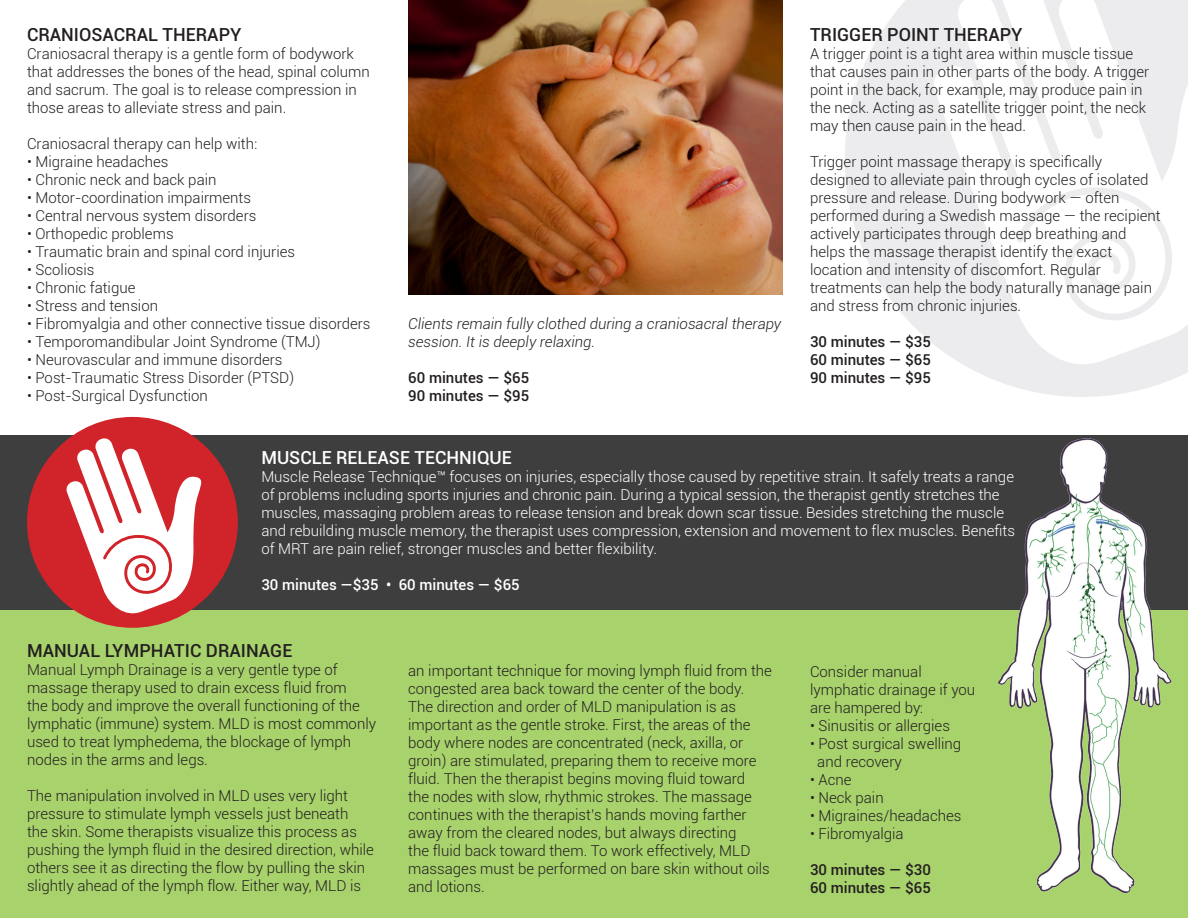
<style>
.page{position:relative;width:1188px;height:918px;background:#fff}
.page>*{position:absolute;margin:0;border:0;box-sizing:border-box;transform-origin:0 0}
.t1{font:500 18px "Roboto";color:#231f20}
.t2{font:500 18px "Roboto";color:#fff}
.t3{font:300 15px/18px "Roboto";color:#231f20}
.t4{font:300 15px/18px "Roboto";color:#fff}
.t5{font:500 15px "Roboto";color:#231f20}
.t6{font:italic 300 15px/18px "Roboto";color:#231f20}
.t7{font:500 15px "Roboto";color:#fff}
</style>
<div class="page">
<svg style="left:845px;top:0;width:343px;height:397px"></svg>
<div style="left:0;top:604px;width:1188px;height:314px;background:#a8d26c"></div>
<img style="left:408px;top:0;width:375px;height:295px">
<div style="left:0;top:435px;width:1188px;height:175px;background:#3e3e3f"></div>
<img style="left:997px;top:438px;width:175px;height:456px">
<svg style="left:27px;top:417px;width:211px;height:211px"></svg>
<p class="t1" style="left:27px;top:21px;width:216px">CRANIOSACRAL THERAPY</p>
<p class="t3" style="left:27px;top:44px;width:344px">Craniosacral therapy is a gentle form of bodywork that addresses the bones of the head, spinal column and sacrum. The goal is to release compression in those areas to alleviate stress and pain.</p>
<p class="t3" style="left:27px;top:134px;width:232px">Craniosacral therapy can help with:</p>
<p class="t3" style="left:27px;top:152px;width:143px">• Migraine headaches</p>
<p class="t3" style="left:27px;top:170px;width:191px">• Chronic neck and back pain</p>
<p class="t3" style="left:27px;top:188px;width:226px">• Motor-coordination impairments</p>
<p class="t3" style="left:27px;top:206px;width:231px">• Central nervous system disorders</p>
<p class="t3" style="left:27px;top:224px;width:148px">• Orthopedic problems</p>
<p class="t3" style="left:27px;top:242px;width:270px">• Traumatic brain and spinal cord injuries</p>
<p class="t3" style="left:27px;top:260px;width:69px">• Scoliosis</p>
<p class="t3" style="left:27px;top:278px;width:110px">• Chronic fatigue</p>
<p class="t3" style="left:27px;top:296px;width:133px">• Stress and tension</p>
<p class="t3" style="left:27px;top:314px;width:345px">• Fibromyalgia and other connective tissue disorders</p>
<p class="t3" style="left:27px;top:332px;width:295px">• Temporomandibular Joint Syndrome (TMJ)</p>
<p class="t3" style="left:27px;top:350px;width:257px">• Neurovascular and immune disorders</p>
<p class="t3" style="left:27px;top:368px;width:269px">• Post-Traumatic Stress Disorder (PTSD)</p>
<p class="t3" style="left:27px;top:386px;width:183px">• Post-Surgical Dysfunction</p>
<p class="t6" style="left:408px;top:315px;width:375px">Clients remain fully clothed during a craniosacral therapy session. It is deeply relaxing.</p>
<p class="t5" style="left:408px;top:367px;width:122px">60 minutes — $65</p>
<p class="t5" style="left:408px;top:385px;width:122px">90 minutes — $95</p>
<p class="t1" style="left:810px;top:21px;width:214px">TRIGGER POINT THERAPY</p>
<p class="t3" style="left:810px;top:44px;width:341px">A trigger point is a tight area within muscle tissue that causes pain in other parts of the body. A trigger point in the back, for example, may produce pain in the neck. Acting as a satellite trigger point, the neck may then cause pain in the head.</p>
<p class="t3" style="left:810px;top:152px;width:352px">Trigger point massage therapy is specifically designed to alleviate pain through cycles of isolated pressure and release. During bodywork — often performed during a Swedish massage — the recipient actively participates through deep breathing and helps the massage therapist identify the exact location and intensity of discomfort. Regular treatments can help the body naturally manage pain and stress from chronic injuries.</p>
<p class="t5" style="left:810px;top:331px;width:122px">30 minutes — $35</p>
<p class="t5" style="left:810px;top:349px;width:122px">60 minutes — $65</p>
<p class="t5" style="left:810px;top:367px;width:122px">90 minutes — $95</p>
<p class="t2" style="left:261px;top:445px;width:252px">MUSCLE RELEASE TECHNIQUE</p>
<p class="t4" style="left:261px;top:468px;width:755px">Muscle Release Technique™ focuses on injuries, especially those caused by repetitive strain. It safely treats a range of problems including sports injuries and chronic pain. During a typical session, the therapist gently stretches the muscles, massaging problem areas to release tension and break down scar tissue. Besides stretching the muscle and rebuilding muscle memory, the therapist uses compression, extension and movement to flex muscles. Benefits of MRT are pain relief, stronger muscles and better flexibility.</p>
<p class="t7" style="left:261px;top:575px;width:260px">30 minutes —$35 • 60 minutes — $65</p>
<p class="t1" style="left:27px;top:638px;width:267px">MANUAL LYMPHATIC DRAINAGE</p>
<p class="t3" style="left:27px;top:660px;width:351px">Manual Lymph Drainage is a very gentle type of massage therapy used to drain excess fluid from<br>the body and improve the overall functioning of the lymphatic (immune) system. MLD is most commonly used to treat lymphedema, the blockage of lymph nodes in the arms and legs.</p>
<p class="t3" style="left:27px;top:786px;width:348px">The manipulation involved in MLD uses very light pressure to stimulate lymph vessels just beneath<br>the skin. Some therapists visualize this process as pushing the lymph fluid in the desired direction, while others see it as directing the flow by pulling the skin slightly ahead of the lymph flow. Either way, MLD is</p>
<p class="t3" style="left:408px;top:661px;width:365px">an important technique for moving lymph fluid from the congested area back toward the center of the body.</p>
<p class="t3" style="left:408px;top:697px;width:363px">The direction and order of MLD manipulation is as important as the gentle stroke. First, the areas of the body where nodes are concentrated (neck, axilla, or groin) are stimulated, preparing them to receive more fluid. Then the therapist begins moving fluid toward the nodes with slow, rhythmic strokes. The massage continues with the therapist’s hands moving farther away from the cleared nodes, but always directing<br>the fluid back toward them. To work effectively, MLD massages must be performed on bare skin without oils and lotions.</p>
<p class="t3" style="left:810px;top:662px;width:113px">Consider manual</p>
<p class="t3" style="left:810px;top:680px;width:167px">lymphatic drainage if you</p>
<p class="t3" style="left:810px;top:698px;width:114px">are hampered by:</p>
<p class="t3" style="left:810px;top:716px;width:142px">• Sinusitis or allergies</p>
<p class="t3" style="left:810px;top:734px;width:153px">• Post surgical swelling</p>
<p class="t3" style="left:817px;top:752px;width:86px">and recovery</p>
<p class="t3" style="left:810px;top:770px;width:43px">• Acne</p>
<p class="t3" style="left:810px;top:788px;width:75px">• Neck pain</p>
<p class="t3" style="left:810px;top:806px;width:153px">• Migraines/headaches</p>
<p class="t3" style="left:810px;top:824px;width:95px">• Fibromyalgia</p>
<p class="t5" style="left:810px;top:859px;width:122px">30 minutes — $30</p>
<p class="t5" style="left:810px;top:877px;width:122px">60 minutes — $65</p>
</div>
